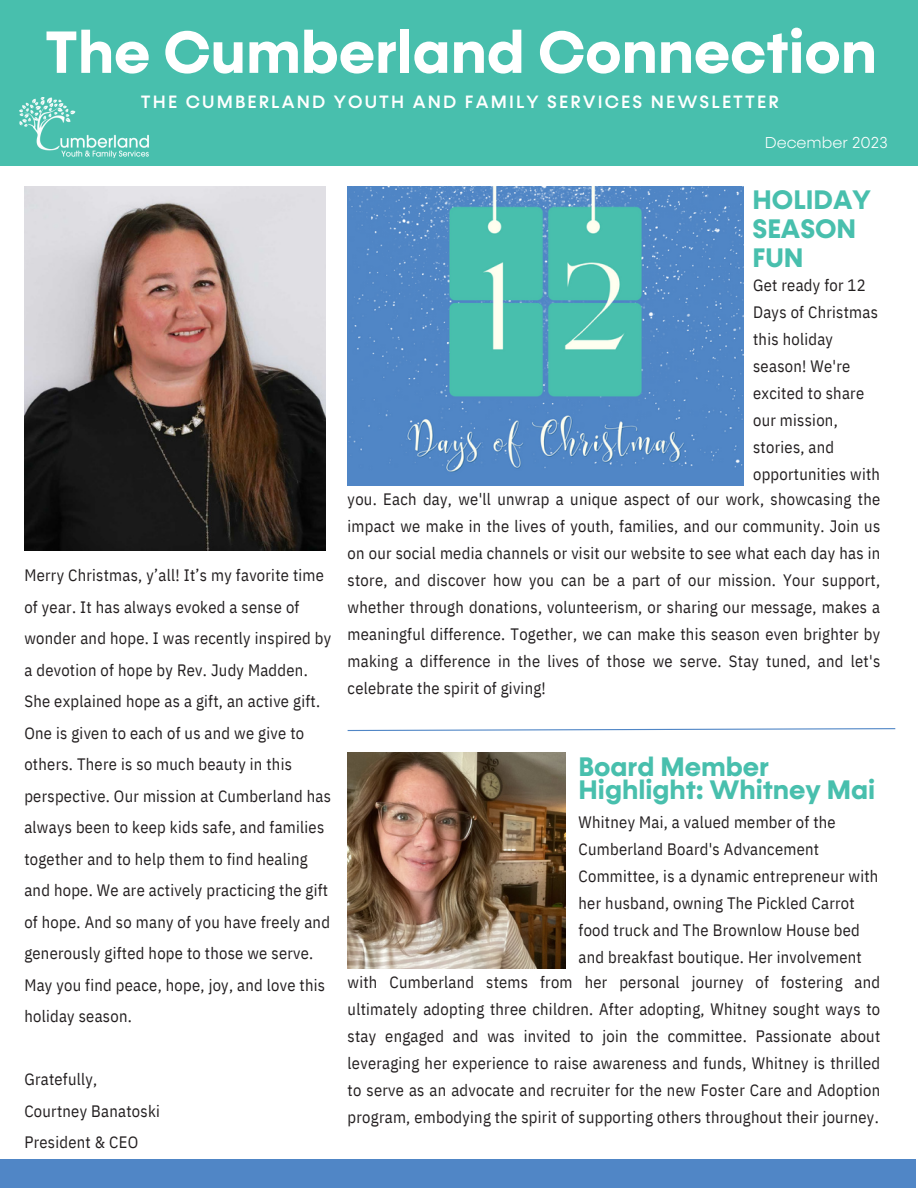
<style>
.page{position:relative;width:918px;height:1188px;background:#fff}
.page>*{position:absolute;margin:0;border:0;box-sizing:border-box;transform-origin:0 0}
.t1{font:700 60px "Konnect";color:#fff}
.t2{font:700 27px/29.2px "Konnect";color:#48bfad}
.t3{font:500 18px "Konnect";letter-spacing:.12em;color:#fff}
.t4{font:16.5px/27px "IBM Plex Sans Cond";letter-spacing:.015em;color:#231f20}
.t5{font:300 15.9px "Konnect";color:#fff}
</style>
<div class="page">
<div style="left:0;top:0;width:918px;height:165px;background:#48bfad"></div>
<img style="left:19px;top:98px;width:130px;height:59px">
<img style="left:348px;top:752px;width:218px;height:216px">
<img style="left:348px;top:186px;width:396px;height:300px">
<svg style="left:347px;top:728px;width:549px;height:4px"></svg>
<img style="left:24px;top:186px;width:302px;height:365px">
<div style="left:0;top:1159px;width:916px;height:29px;background:#5086c6"></div>
<p class="t1" style="left:45px;top:15px;width:833px">The Cumberland Connection</p>
<p class="t3" style="left:141px;top:91px;width:639px">THE CUMBERLAND YOUTH AND FAMILY SERVICES NEWSLETTER</p>
<p class="t5" style="left:765px;top:133px;width:124px">December 2023</p>
<p class="t4" style="left:24px;top:560px;width:308px;line-height:31.5px">Merry Christmas, y’all! It’s my favorite time of year. It has always evoked a sense of wonder and hope. I was recently inspired by a devotion of hope by Rev. Judy Madden.<br>She explained hope as a gift, an active gift.<br>One is given to each of us and we give to others. There is so much beauty in this perspective. Our mission at Cumberland has always been to keep kids safe, and families together and to help them to find healing and hope. We are actively practicing the gift of hope. And so many of you have freely and generously gifted hope to those we serve.<br>May you find peace, hope, joy, and love this holiday season.</p>
<p class="t4" style="left:24px;top:1066px;width:74px">Gratefully,</p>
<p class="t4" style="left:24px;top:1097px;width:137px">Courtney Banatoski</p>
<p class="t4" style="left:24px;top:1129px;width:115px">President &amp; CEO</p>
<p class="t2" style="left:753px;top:186px;width:120px">HOLIDAY<br>SEASON<br>FUN</p>
<p class="t4" style="left:753px;top:271px;width:128px">Get ready for 12<br>Days of Christmas this holiday season! We're excited to share our mission, stories, and opportunities with</p>
<p class="t4" style="left:348px;top:486px;width:534px;text-align:justify">you. Each day, we'll unwrap a unique aspect of our work, showcasing the impact we make in the lives of youth, families, and our community. Join us on our social media channels or visit our website to see what each day has in store, and discover how you can be a part of our mission. Your support, whether through donations, volunteerism, or sharing our message, makes a meaningful difference. Together, we can make this season even brighter by making a difference in the lives of those we serve. Stay tuned, and let's celebrate the spirit of giving!</p>
<p class="t2" style="left:579px;top:755px;width:298px;line-height:23.7px">Board Member<br>Highlight: Whitney Mai</p>
<p class="t4" style="left:579px;top:808px;width:301px">Whitney Mai, a valued member of the Cumberland Board's Advancement Committee, is a dynamic entrepreneur with her husband, owning The Pickled Carrot food truck and The Brownlow House bed and breakfast boutique. Her involvement</p>
<p class="t4" style="left:348px;top:969px;width:534px;text-align:justify">with Cumberland stems from her personal journey of fostering and ultimately adopting three children. After adopting, Whitney sought ways to stay engaged and was invited to join the committee. Passionate about leveraging her experience to raise awareness and funds, Whitney is thrilled to serve as an advocate and recruiter for the new Foster Care and Adoption program, embodying the spirit of supporting others throughout their journey.</p>
</div>
